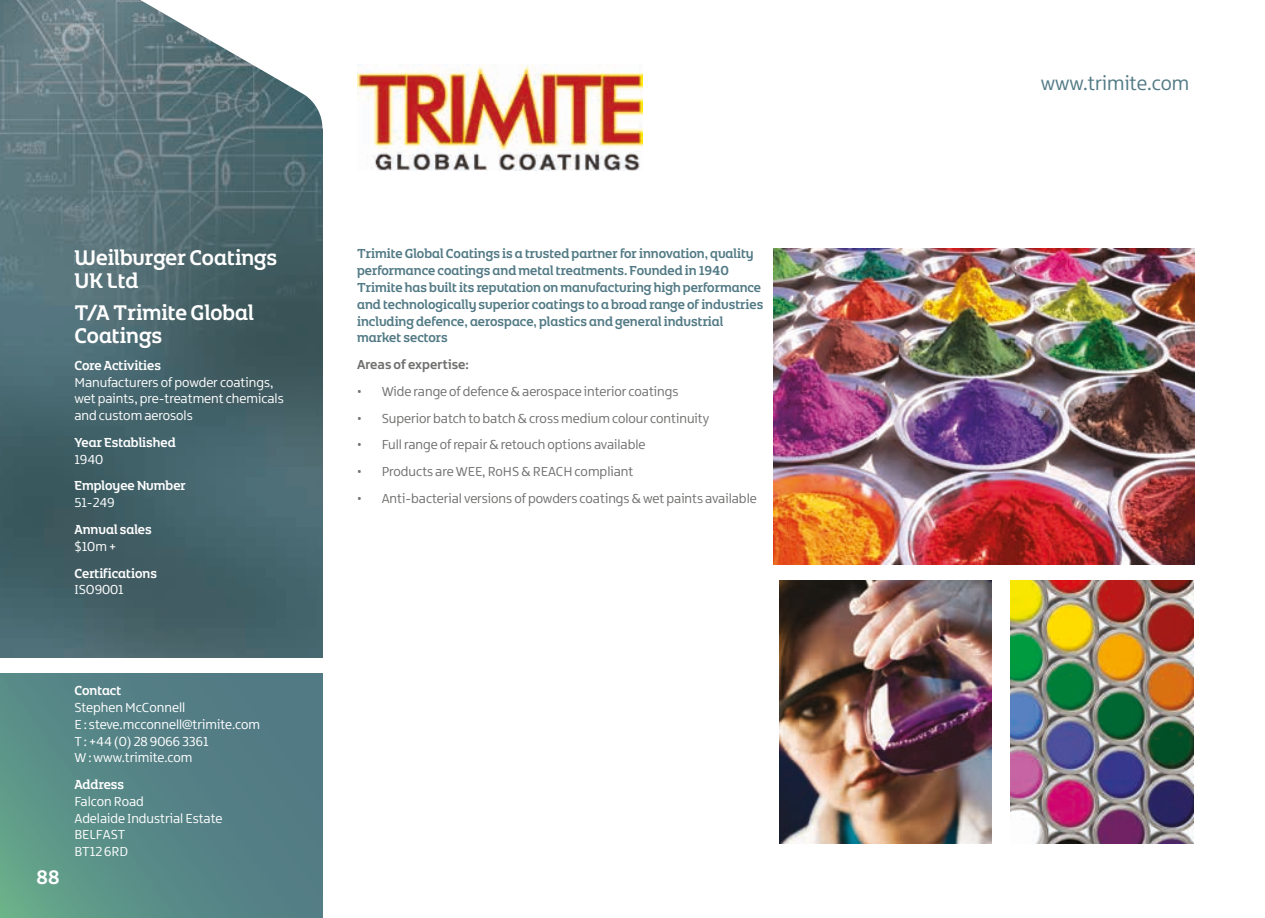
<style>
.page{position:relative;width:1265px;height:918px;background:#fff}
.page>*{position:absolute;margin:0;border:0;box-sizing:border-box;transform-origin:0 0}
.t1{font:22.75px/22.8px "Northern Ireland Headline";color:#fff}
.t2{font:21px "Northern Ireland";color:#527a85}
.t3{font:21px "Northern Ireland Headline";color:#fff}
.t4{font:14px/16.8px "Northern Ireland Headline";color:#527a85}
.t5{font:14px "Northern Ireland";color:#70706f}
.t6{font:14px/16.8px "Northern Ireland";color:#fff}
.t7{font:14px "Northern Ireland Headline";color:#fff}
.t8{font:700 14px "Northern Ireland";color:#70706f}
</style>
<div class="page">
<svg style="left:0;top:673px;width:322px;height:245px;background:#568686"></svg>
<img style="left:0;top:0;width:322px;height:658px">
<svg style="left:115px;top:0;width:208px;height:129px"></svg>
<img style="left:357px;top:64px;width:286px;height:106px">
<img style="left:1011px;top:580px;width:182px;height:263px">
<img style="left:780px;top:580px;width:212px;height:263px">
<img style="left:773px;top:248px;width:421px;height:316px">
<h1 class="t1" style="left:74px;top:245px;width:205px">Weilburger Coatings<br>UK Ltd</h1>
<h1 class="t1" style="left:74px;top:301px;width:181px">T/A Trimite Global<br>Coatings</h1>
<p class="t7" style="left:74px;top:356px;width:88px">Core Activities</p>
<p class="t6" style="left:74px;top:374px;width:211px">Manufacturers of powder coatings, wet paints, pre-treatment chemicals and custom aerosols</p>
<p class="t7" style="left:74px;top:433px;width:103px">Year Established</p>
<p class="t6" style="left:74px;top:451px;width:30px">1940</p>
<p class="t7" style="left:74px;top:477px;width:113px">Employee Number</p>
<p class="t6" style="left:74px;top:494px;width:42px">51-249</p>
<p class="t7" style="left:74px;top:520px;width:79px">Annual sales</p>
<p class="t6" style="left:74px;top:538px;width:43px">$10m +</p>
<p class="t7" style="left:74px;top:564px;width:84px">Certifications</p>
<p class="t6" style="left:74px;top:581px;width:51px">ISO9001</p>
<h2 class="t3" style="left:37px;top:863px;width:24px">88</h2>
<p class="t7" style="left:74px;top:681px;width:48px">Contact</p>
<p class="t6" style="left:74px;top:699px;width:187px">Stephen McConnell<br>E : steve.mcconnell@trimite.com<br>T : +44 (0) 28 9066 3361<br>W : www.trimite.com</p>
<p class="t7" style="left:74px;top:775px;width:51px">Address</p>
<p class="t6" style="left:74px;top:793px;width:149px">Falcon Road<br>Adelaide Industrial Estate<br>BELFAST<br>BT12 6RD</p>
<p class="t4" style="left:357px;top:245px;width:408px">Trimite Global Coatings is a trusted partner for innovation, quality performance coatings and metal treatments. Founded in 1940<br>Trimite has built its reputation on manufacturing high performance and technologically superior coatings to a broad range of industries including defence, aerospace, plastics and general industrial market sectors</p>
<p class="t8" style="left:357px;top:356px;width:113px">Areas of expertise:</p>
<p class="t5" style="left:357px;top:383px;width:323px">• Wide range of defence &amp; aerospace interior coatings</p>
<p class="t5" style="left:357px;top:410px;width:354px">• Superior batch to batch &amp; cross medium colour continuity</p>
<p class="t5" style="left:357px;top:437px;width:290px">• Full range of repair &amp; retouch options available</p>
<p class="t5" style="left:357px;top:463px;width:278px">• Products are WEE, RoHS &amp; REACH compliant</p>
<p class="t5" style="left:357px;top:490px;width:401px">• Anti-bacterial versions of powders coatings &amp; wet paints available</p>
<h2 class="t2" style="left:1041px;top:71px;width:150px">www.trimite.com</h2>
</div>
